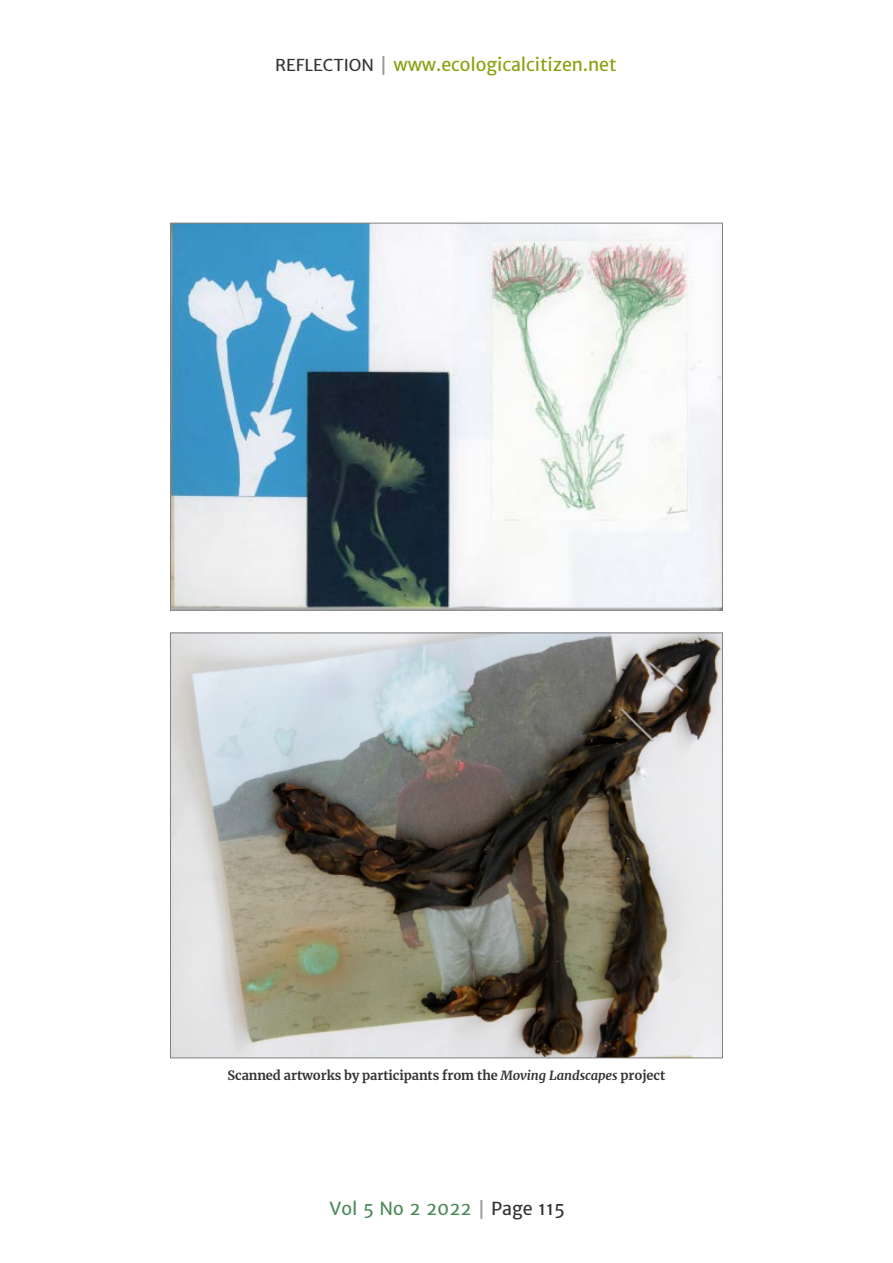
<style>
.page{position:relative;width:893px;height:1263px;background:#fff}
.page>*{position:absolute;margin:0;border:0;box-sizing:border-box;transform-origin:0 0}
.t1{font:18px "Merriweather Sans";letter-spacing:-.005em;color:#89a10e}
.t2{font:18px "Merriweather Sans";color:#4d8a5a}
.t3{font:700 12.75px "Merriweather";letter-spacing:-.005em;color:#333}
.s1{font-size:16.5px;color:#333}
.s2{font-size:19.5px;color:#999}
.s3{font-style:italic}
.s4{color:#333}
</style>
<div class="page">
<img style="left:172px;top:225px;width:549px;height:384px">
<img style="left:172px;top:634px;width:549px;height:422px">
<h1 class="t1" style="left:275px;top:53px;width:343px"><span class="s1">REFLECTION</span> <span class="s2">|</span> www.ecologicalcitizen.net</h1>
<p class="t3" style="left:227px;top:1067px;width:439px">Scanned artworks by participants from the <span class="s3">Moving Landscapes</span> project</p>
<h1 class="t2" style="left:330px;top:1197px;width:237px">Vol 5 No 2 2022 <span class="s2">|</span> <span class="s4">Page 115</span></h1>
</div>
